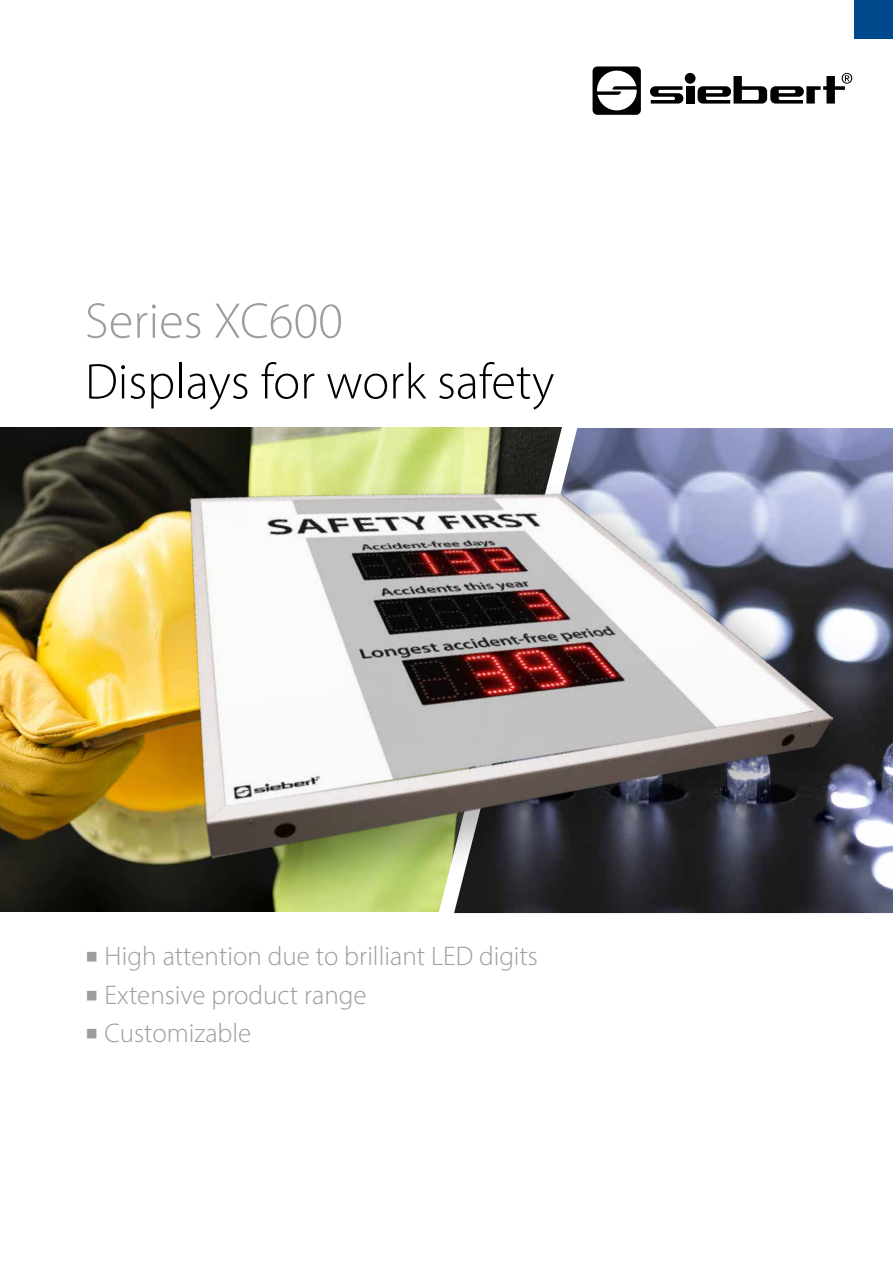
<style>
.page{position:relative;width:893px;height:1263px;background:#fff}
.page>*{position:absolute;margin:0;border:0;box-sizing:border-box;transform-origin:0 0}
.t1{font:300 50.55px "Myriad Pro";color:#000}
.t2{font:300 50.55px "Myriad Pro";color:#9d9d9c}
.t3{font:300 27px "Myriad Pro";color:#9d9d9c}
.s1{font-family:"Minion Pro";font-weight:400;font-size:33px}
</style>
<div class="page">
<svg style="left:593px;top:66px;width:48px;height:49px"></svg>
<svg style="left:650px;top:86px;width:33px;height:18px"></svg>
<div style="left:686px;top:86px;width:8px;height:18px;background:#000"></div>
<div style="left:685px;top:73px;width:10px;height:11px;background:#000;border-radius:50%"></div>
<svg style="left:698px;top:73px;width:154px;height:31px"></svg>
<div style="left:855px;top:0;width:38px;height:38px;background:#00498d"></div>
<img style="left:0;top:428px;width:126px;height:483px">
<div style="left:180px;top:477px;width:712px;height:436px;background:#000;opacity:.3"></div>
<img style="left:126px;top:428px;width:738px;height:486px">
<h1 class="t2" style="left:85px;top:290px;width:259px">Series XC600</h1>
<h1 class="t1" style="left:85px;top:351px;width:471px">Displays for work safety</h1>
<p class="t3" style="left:85px;top:940px;width:454px"><span class="s1">■</span> High attention due to brilliant LED digits</p>
<p class="t3" style="left:85px;top:978px;width:283px"><span class="s1">■</span> Extensive product range</p>
<p class="t3" style="left:85px;top:1017px;width:168px"><span class="s1">■</span> Customizable</p>
</div>
